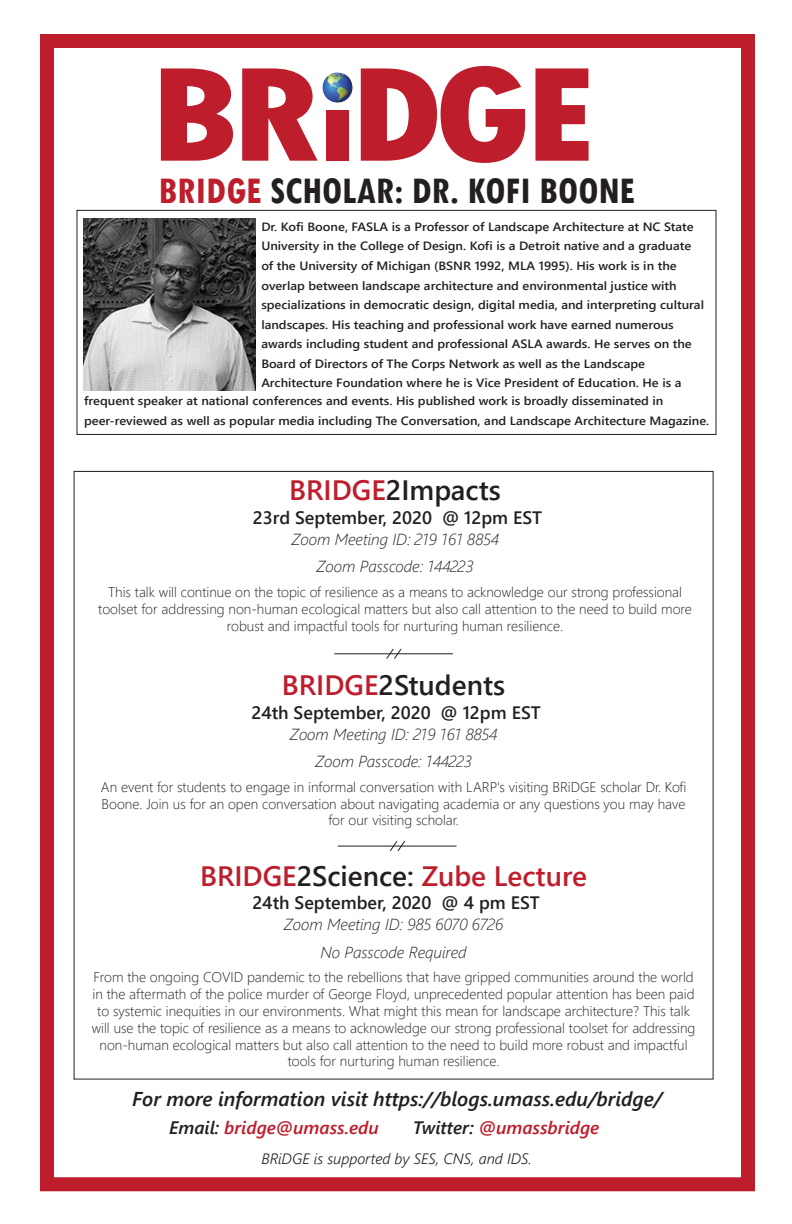
<style>
.page{position:relative;width:792px;height:1224px;background:#fff}
.page>*{position:absolute;margin:0;border:0;box-sizing:border-box;transform-origin:0 0}
.t1{font:800 condensed 141.5px "Tw Cen";color:#be1d2c;scale:1.25 1}
.t2{font:700 condensed 40px "Tw Cen";color:#231f20}
.t3{font:600 28px "Segoe UI";color:#231f20}
.t4{font:600 28px "Segoe UI";color:#be1d2c}
.t5{font:italic 600 20px "Segoe UI";color:#231f20}
.t6{font:600 18px "Segoe UI";color:#231f20}
.t7{font:italic 600 18px "Segoe UI";color:#be1d2c}
.t8{font:italic 300 16px/27.2px "Segoe UI";color:#231f20;text-align:center}
.t9{font:italic 300 15px "Segoe UI";color:#231f20}
.t10{font:300 14px/16.8px "Segoe UI";color:#231f20;text-align:center}
.t11{font:600 12px/19.6px "Segoe UI";color:#231f20;scale:1.07 1}
.s1{font-size:77.6px}
.s2{color:#be1d2c}
.s3{color:#231f20}
</style>
<div class="page">
<img style="left:322px;top:73px;width:30px;height:30px">
<div style="left:40px;top:34px;width:715px;height:1157px;border:14px solid #be1d2c"></div>
<hr style="left:338px;top:846px;width:119px;height:1px;background:#231f20">
<svg style="left:389px;top:841px;width:17px;height:11px"></svg>
<hr style="left:334px;top:653px;width:119px;height:1px;background:#231f20">
<svg style="left:386px;top:648px;width:16px;height:11px"></svg>
<div style="left:76px;top:210px;width:640px;height:225px;border:1px solid #231f20"></div>
<img style="left:84px;top:218px;width:172px;height:172px">
<h1 class="t1" style="left:149px;top:31px;width:360px">BR <span class="s1">I</span>DGE</h1>
<h2 class="t2" style="left:159px;top:166px;width:478px"><span class="s2">BRIDGE</span> SCHOLAR: DR. KOFI BOONE</h2>
<p class="t11" style="left:261px;top:216px;width:415px">Dr. Kofi Boone, FASLA is a Professor of Landscape Architecture at NC State University in the College of Design. Kofi is a Detroit native and a graduate of the University of Michigan (BSNR 1992, MLA 1995). His work is in the overlap between landscape architecture and environmental justice with specializations in democratic design, digital media, and interpreting cultural landscapes. His teaching and professional work have earned numerous awards including student and professional ASLA awards. He serves on the Board of Directors of The Corps Network as well as the Landscape Architecture Foundation where he is Vice President of Education. He is a</p>
<p class="t11" style="left:84px;top:390px;width:586px">frequent speaker at national conferences and events. His published work is broadly disseminated in peer-reviewed as well as popular media including The Conversation, and Landscape Architecture Magazine.</p>
<h3 class="t3" style="left:289px;top:464px;width:213px"><span class="s2">BRIDGE</span>2Impacts</h3>
<p class="t6" style="left:253px;top:500px;width:291px">23rd September, 2020 @ 12pm EST</p>
<p class="t8" style="left:291px;top:523px;width:209px">Zoom Meeting ID: 219 161 8854<br>Zoom Passcode: 144223</p>
<p class="t10" style="left:98px;top:582px;width:595px">This talk will continue on the topic of resilience as a means to acknowledge our strong professional toolset for addressing non-human ecological matters but also call attention to the need to build more robust and impactful tools for nurturing human resilience.</p>
<h3 class="t3" style="left:282px;top:659px;width:225px"><span class="s2">BRIDGE</span>2Students</h3>
<p class="t6" style="left:251px;top:695px;width:291px">24th September, 2020 @ 12pm EST</p>
<p class="t8" style="left:290px;top:718px;width:209px">Zoom Meeting ID: 219 161 8854<br>Zoom Passcode: 144223</p>
<p class="t10" style="left:101px;top:777px;width:587px">An event for students to engage in informal conversation with LARP's visiting BRiDGE scholar Dr. Kofi<br>Boone. Join us for an open conversation about navigating academia or any questions you may have for our visiting scholar.</p>
<h3 class="t4" style="left:200px;top:849px;width:388px">BRIDGE<span class="s3">2Science:</span> Zube Lecture</h3>
<p class="t6" style="left:252px;top:886px;width:289px">24th September, 2020 @ 4 pm EST</p>
<p class="t8" style="left:284px;top:909px;width:221px">Zoom Meeting ID: 985 6070 6726<br>No Passcode Required</p>
<p class="t10" style="left:92px;top:968px;width:605px">From the ongoing COVID pandemic to the rebellions that have gripped communities around the world in the aftermath of the police murder of George Floyd, unprecedented popular attention has been paid to systemic inequities in our environments. What might this mean for landscape architecture? This talk will use the topic of resilience as a means to acknowledge our strong professional toolset for addressing non-human ecological matters but also call attention to the need to build more robust and impactful tools for nurturing human resilience.</p>
<h3 class="t5" style="left:132px;top:1080px;width:532px">For more information visit https://blogs.umass.edu/bridge/</h3>
<p class="t7" style="left:169px;top:1110px;width:211px"><span class="s3">Email:</span> bridge@umass.edu</p>
<p class="t7" style="left:413px;top:1110px;width:188px"><span class="s3">Twitter:</span> @umassbridge</p>
<p class="t9" style="left:261px;top:1145px;width:272px">BRiDGE is supported by SES, CNS, and IDS.</p>
</div>
